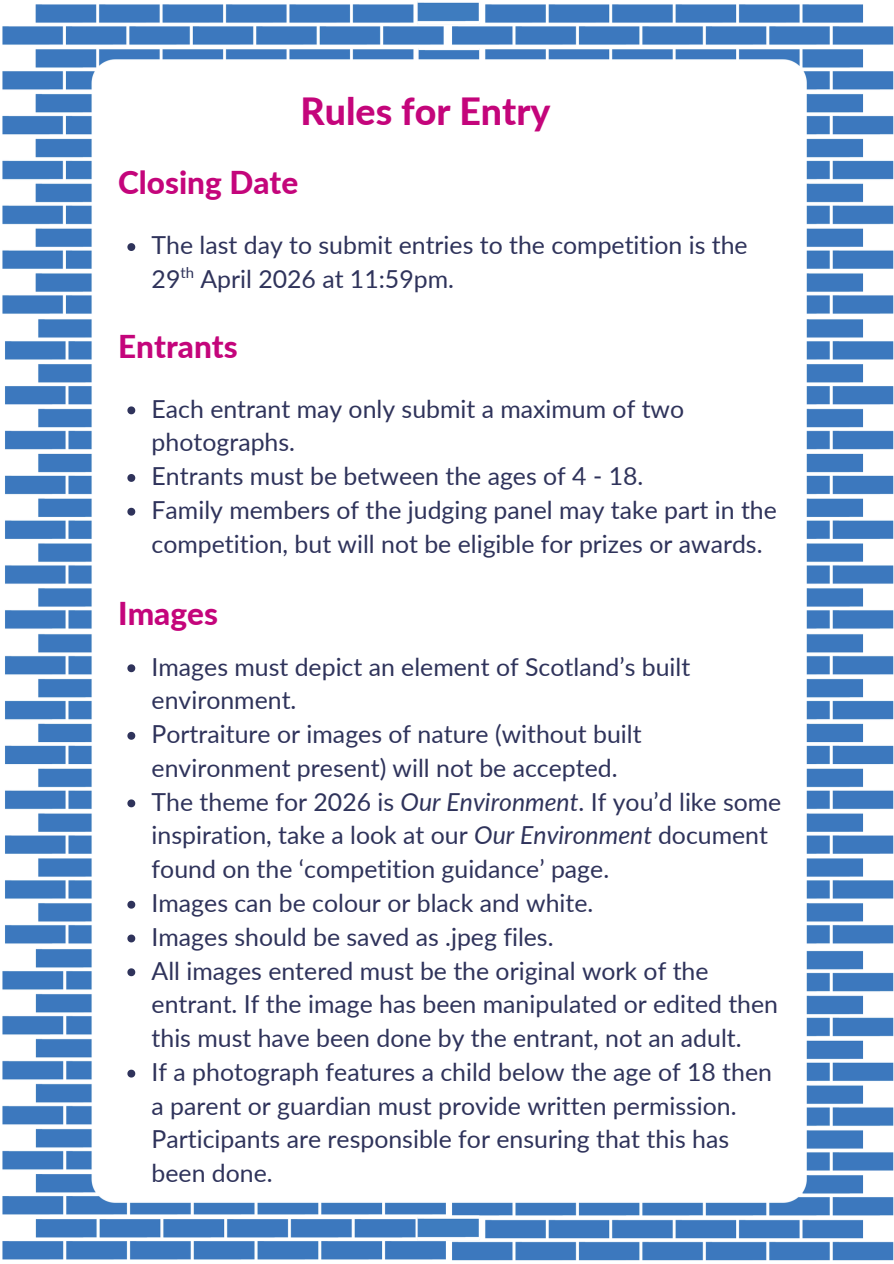
<style>
.page{position:relative;width:894px;height:1264px;background:#fff}
.page>*{position:absolute;margin:0;border:0;box-sizing:border-box;transform-origin:0 0}
.t1{font:800 37.5px "Lato";color:#c4057b}
.t2{font:800 31.5px "Lato";color:#c4057b}
.t3{font:24.75px/33.8px "Lato";color:#2f335b}
.t4{font:14.85px "Lato";color:#2f335b}
.s1{font-style:italic}
</style>
<div class="page">
<img style="left:2px;top:4px;width:891px;height:1257px">
<img style="left:411px;top:1px;width:75px;height:31px">
<img style="left:411px;top:1208px;width:75px;height:39px">
<svg style="left:127px;top:243px;width:8px;height:8px"></svg>
<svg style="left:127px;top:406px;width:8px;height:8px"></svg>
<svg style="left:127px;top:474px;width:8px;height:8px"></svg>
<svg style="left:127px;top:508px;width:8px;height:7px"></svg>
<svg style="left:127px;top:664px;width:8px;height:8px"></svg>
<svg style="left:127px;top:732px;width:8px;height:7px"></svg>
<svg style="left:127px;top:799px;width:8px;height:8px"></svg>
<svg style="left:127px;top:900px;width:8px;height:8px"></svg>
<svg style="left:127px;top:934px;width:8px;height:8px"></svg>
<svg style="left:127px;top:968px;width:8px;height:8px"></svg>
<svg style="left:127px;top:1069px;width:8px;height:8px"></svg>
<h1 class="t1" style="left:300px;top:88px;width:251px">Rules for Entry</h1>
<p class="t2" style="left:118px;top:163px;width:181px">Closing Date</p>
<p class="t3" style="left:151px;top:228px;width:597px">The last day to submit entries to the competition is the<br>29 April 2026 at 11:59pm.</p>
<p class="t4" style="left:180px;top:263px;width:15px">th</p>
<p class="t2" style="left:118px;top:327px;width:121px">Entrants</p>
<p class="t3" style="left:151px;top:391px;width:626px">Each entrant may only submit a maximum of two photographs.<br>Entrants must be between the ages of 4 - 18.<br>Family members of the judging panel may take part in the competition, but will not be eligible for prizes or awards.</p>
<p class="t2" style="left:118px;top:593px;width:101px">Images</p>
<p class="t3" style="left:151px;top:649px;width:631px">Images must depict an element of Scotland’s built environment.<br>Portraiture or images of nature (without built environment present) will not be accepted.<br>The theme for 2026 is <span class="s1">Our Environment</span>. If you’d like some inspiration, take a look at our <span class="s1">Our Environment</span> document found on the ‘competition guidance’ page.<br>Images can be colour or black and white.<br>Images should be saved as .jpeg files.<br>All images entered must be the original work of the entrant. If the image has been manipulated or edited then this must have been done by the entrant, not an adult.<br>If a photograph features a child below the age of 18 then a parent or guardian must provide written permission.<br>Participants are responsible for ensuring that this has been done.</p>
</div>
